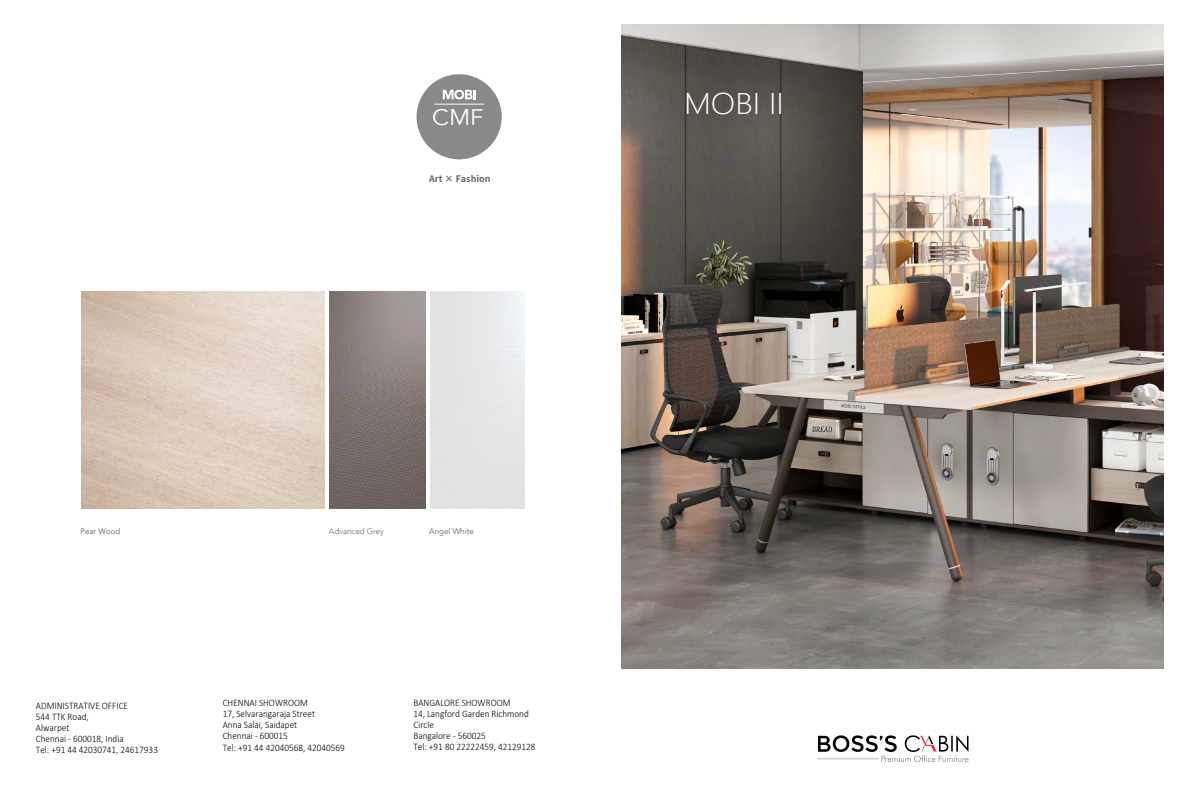
<style>
.page{position:relative;width:1191px;height:808px;background:#fff}
.page>*{position:absolute;margin:0;border:0;box-sizing:border-box;transform-origin:0 0}
.t1{font:300 28px "Microsoft Jheng Hei";color:#fff;scale:1.06 1}
.t2{font:22.5px "Avenir";color:#fff;scale:1.06 1}
.t3{font:300 10px/11px "Calibri";color:#000;scale:.92 1}
.t4{font:700 9px "Swei Bow Sans CJ Ktc";color:#666565}
.t5{font:8px "Avenir";color:#666565}
.t6{font:300 8px "Avenir";color:#666565}
</style>
<div class="page">
<img style="left:81px;top:291px;width:244px;height:217px">
<div style="left:416px;top:74px;width:86px;height:85px;background:#898989;border-radius:50%"></div>
<svg style="left:443px;top:90px;width:32px;height:10px"></svg>
<hr style="left:435px;top:104px;width:48px;height:1px;background:#fff">
<img style="left:430px;top:291px;width:95px;height:217px">
<img style="left:330px;top:291px;width:95px;height:217px">
<img style="left:621px;top:24px;width:542px;height:644px">
<img style="left:818px;top:735px;width:151px;height:28px">
<h2 class="t2" style="left:432px;top:104px;width:50px">CMF</h2>
<p class="t4" style="left:429px;top:173px;width:63px">Art × Fashion</p>
<p class="t5" style="left:80px;top:526px;width:41px">Pear Wood</p>
<p class="t6" style="left:329px;top:526px;width:56px">Advanced Grey</p>
<p class="t5" style="left:429px;top:527px;width:46px">Angel White</p>
<p class="t3" style="left:36px;top:700px;width:134px">ADMINISTRATIVE OFFICE<br>544 TTK Road,<br>Alwarpet<br>Chennai - 600018, India<br>Tel: +91 44 42030741, 24617933</p>
<p class="t3" style="left:223px;top:697px;width:134px">CHENNAI SHOWROOM<br>17, Selvarangaraja Street<br>Anna Salai, Saidapet<br>Chennai - 600015<br>Tel: +91 44 42040568, 42040569</p>
<p class="t3" style="left:413px;top:697px;width:134px">BANGALORE SHOWROOM<br>14, Langford Garden Richmond<br>Circle<br>Bangalore - 560025<br>Tel: +91 80 22222459, 42129128</p>
<h1 class="t1" style="left:684px;top:86px;width:96px">MOBI II</h1>
</div>
